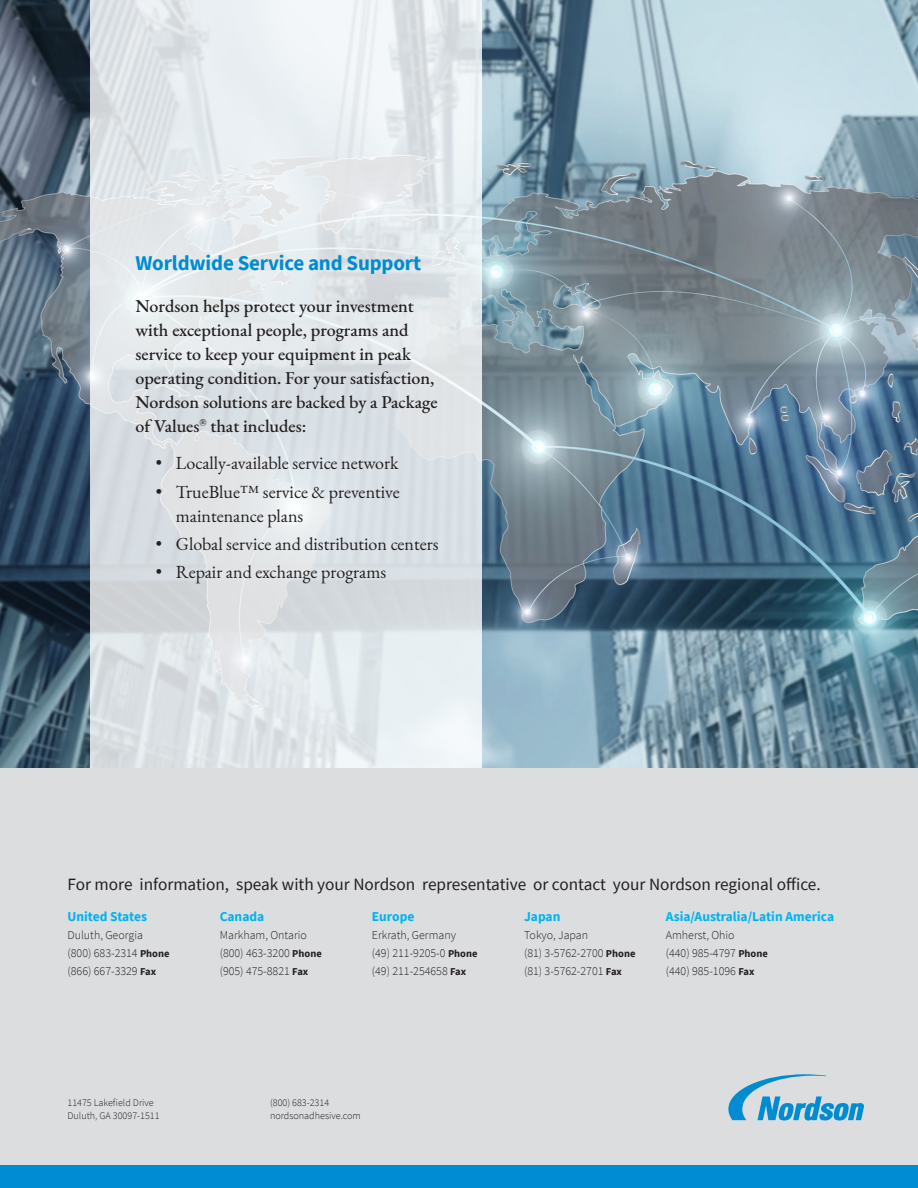
<style>
.page{position:relative;width:918px;height:1188px;background:#fff}
.page>*{position:absolute;margin:0;border:0;box-sizing:border-box;transform-origin:0 0}
.t1{font:700 21px "Source Sans Pro";letter-spacing:-.01em;color:#008cd2}
.t2{font:500 18px/24px "EB Garamond";color:#231f20}
.t3{font:18px/24px "EB Garamond";color:#231f20}
.t4{font:17.25px "Source Sans Pro";color:#231f20}
.t5{font:700 13.5px "Source Sans Pro";color:#00b3ee}
.t6{font:300 12px/18px "Source Sans Pro";color:#231f20}
.t7{font:300 10.2px/13.2px "Source Sans Pro";color:#231f20}
.s1{font-weight:700;font-size:10.5px}
</style>
<div class="page">
<div style="left:0;top:756px;width:918px;height:410px;background:#dcdddf"></div>
<img style="left:0;top:0;width:918px;height:767px">
<svg style="left:90px;top:0;width:392px;height:767px;background:#e0e5e9"></svg>
<div style="left:0;top:1166px;width:918px;height:22px;background:#008cd2"></div>
<svg style="left:728px;top:1074px;width:136px;height:47px"></svg>
<p class="t1" style="left:135px;top:249px;width:287px">Worldwide Service and Support</p>
<p class="t2" style="left:135px;top:294px;width:304px">Nordson helps protect your investment with exceptional people, programs and service to keep your equipment in peak operating condition. For your satisfaction, Nordson solutions are backed by a Package of Values<sup>®</sup> that includes:</p>
<p class="t3" style="left:156px;top:452px;width:244px">• Locally-available service network</p>
<p class="t3" style="left:176px;top:480px;width:225px;text-indent:-20px">• TrueBlue™ service &amp; preventive maintenance plans</p>
<p class="t3" style="left:156px;top:532px;width:284px">• Global service and distribution centers</p>
<p class="t3" style="left:156px;top:560px;width:232px">• Repair and exchange programs</p>
<p class="t4" style="left:68px;top:873px;width:755px">For more information, speak with your Nordson representative or contact your Nordson regional office.</p>
<p class="t5" style="left:666px;top:907px;width:170px">Asia/Australia/Latin America</p>
<p class="t6" style="left:666px;top:926px;width:104px">Amherst, Ohio<br>(440) 985-4797 <span class="s1">Phone </span>(440) 985-1096 <span class="s1">Fax</span></p>
<p class="t5" style="left:68px;top:907px;width:81px">United States</p>
<p class="t6" style="left:68px;top:926px;width:104px">Duluth, Georgia (800) 683-2314 <span class="s1">Phone </span>(866) 667-3329 <span class="s1">Fax</span></p>
<p class="t5" style="left:220px;top:907px;width:46px">Canada</p>
<p class="t6" style="left:220px;top:926px;width:104px">Markham, Ontario (800) 463-3200 <span class="s1">Phone </span>(905) 475-8821 <span class="s1">Fax</span></p>
<p class="t5" style="left:372px;top:907px;width:44px">Europe</p>
<p class="t6" style="left:372px;top:926px;width:107px">Erkrath, Germany<br>(49) 211-9205-0 <span class="s1">Phone </span>(49) 211-254658 <span class="s1">Fax</span></p>
<p class="t5" style="left:524px;top:907px;width:38px">Japan</p>
<p class="t6" style="left:524px;top:926px;width:113px">Tokyo, Japan<br>(81) 3-5762-2700 <span class="s1">Phone</span></p>
<p class="t6" style="left:524px;top:962px;width:99px">(81) 3-5762-2701 <span class="s1">Fax</span></p>
<p class="t7" style="left:68px;top:1096px;width:94px">11475 Lakefield Drive<br>Duluth, GA 30097-1511</p>
<p class="t7" style="left:270px;top:1096px;width:92px">(800) 683-2314 nordsonadhesive.com</p>
</div>
